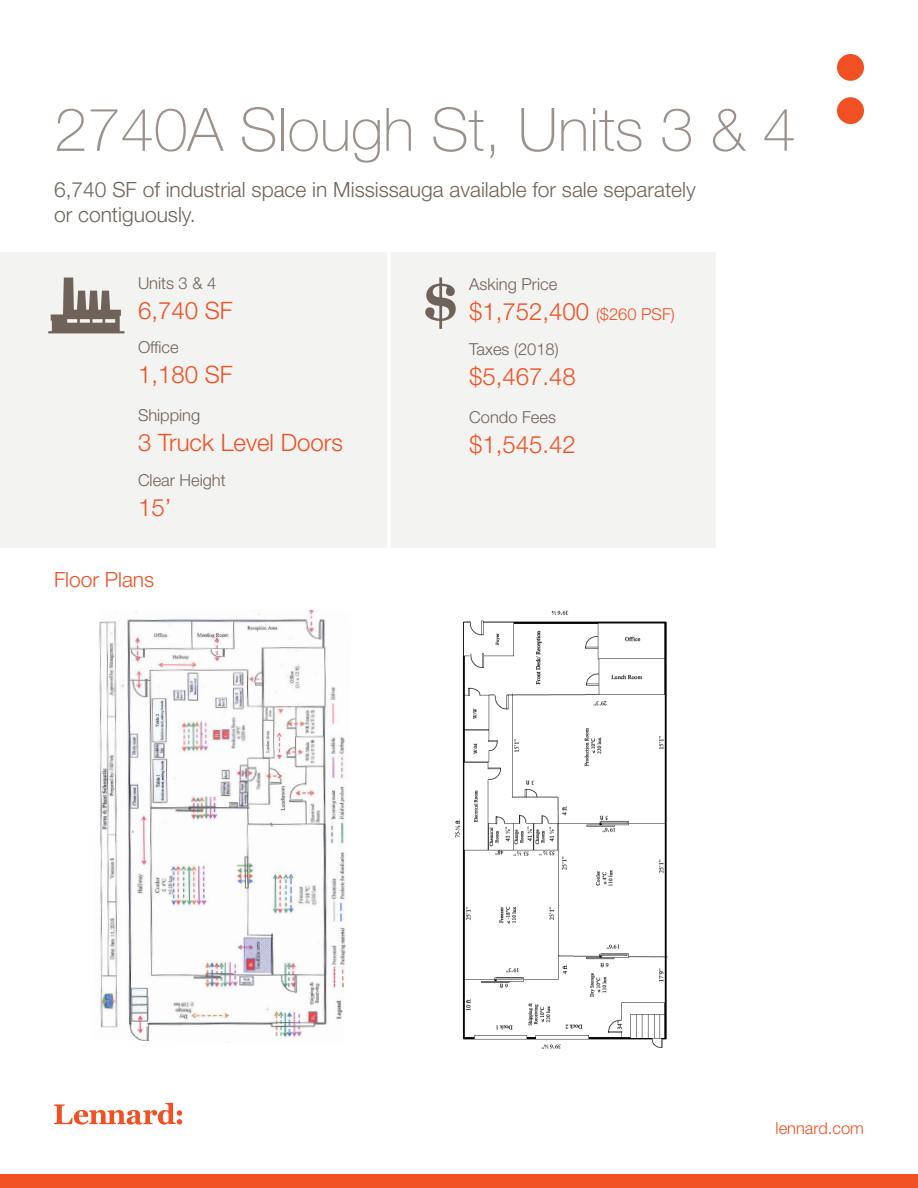
<style>
.page{position:relative;width:918px;height:1188px;background:#fff}
.page>*{position:absolute;margin:0;border:0;box-sizing:border-box;transform-origin:0 0}
.Heading_2{font:100 60px "Helvetica Neue LT Std";color:#9c918a}
.Heading_3{font:300 24px "Helvetica Neue LT Std";color:#f05022}
.Lead{font:300 21px/25.2px "Helvetica Neue LT Std";color:#6f6359}
.Small_Text{font:300 21px "Helvetica Neue LT Std";color:#f05022}
.Small_Text-2{font:300 16.5px "Helvetica Neue LT Std";color:#6f6359}
.t1{font:300 16.5px "Helvetica Neue LT Std";color:#f05022}
.s1{font-size:16.5px}
</style>
<div class="page">
<div style="left:0;top:1174px;width:918px;height:14px;background:#f05022"></div>
<svg style="left:837px;top:54px;width:27px;height:70px"></svg>
<svg style="left:54px;top:1103px;width:128px;height:22px"></svg>
<div style="left:0;top:252px;width:716px;height:296px;background:#f3f3f1"></div>
<img style="left:456px;top:610px;width:212px;height:439px">
<svg style="left:425px;top:278px;width:31px;height:51px"></svg>
<hr style="left:387px;top:252px;width:3px;height:296px;background:#fff">
<svg style="left:48px;top:278px;width:77px;height:55px"></svg>
<img style="left:99px;top:610px;width:247px;height:433px">
<p class="Heading_2" style="left:54px;top:95px;width:743px">2740A Slough St, Units 3 &amp; 4</p>
<p class="Lead" style="left:54px;top:177px;width:643px">6,740 SF of industrial space in Mississauga available for sale separately or contiguously.</p>
<p class="Small_Text-2" style="left:138px;top:273px;width:80px">Units 3 &amp; 4</p>
<p class="Heading_3" style="left:138px;top:296px;width:96px">6,740 SF</p>
<p class="Small_Text-2" style="left:138px;top:337px;width:42px">Office</p>
<p class="Heading_3" style="left:138px;top:360px;width:96px">1,180 SF</p>
<p class="Small_Text-2" style="left:138px;top:405px;width:64px">Shipping</p>
<p class="Heading_3" style="left:138px;top:428px;width:206px">3 Truck Level Doors</p>
<p class="Small_Text-2" style="left:138px;top:470px;width:89px">Clear Height</p>
<p class="Heading_3" style="left:138px;top:492px;width:35px">15’</p>
<p class="Small_Text" style="left:54px;top:567px;width:102px">Floor Plans</p>
<p class="Small_Text-2" style="left:469px;top:274px;width:90px">Asking Price</p>
<p class="Heading_3" style="left:469px;top:297px;width:207px">$1,752,400 <span class="s1">($260 PSF)</span></p>
<p class="Small_Text-2" style="left:469px;top:339px;width:91px">Taxes (2018)</p>
<p class="Heading_3" style="left:469px;top:361px;width:108px">$5,467.48</p>
<p class="Small_Text-2" style="left:469px;top:407px;width:88px">Condo Fees</p>
<p class="Heading_3" style="left:469px;top:429px;width:108px">$1,545.42</p>
<p class="t1" style="left:776px;top:1118px;width:90px">lennard.com</p>
</div>
